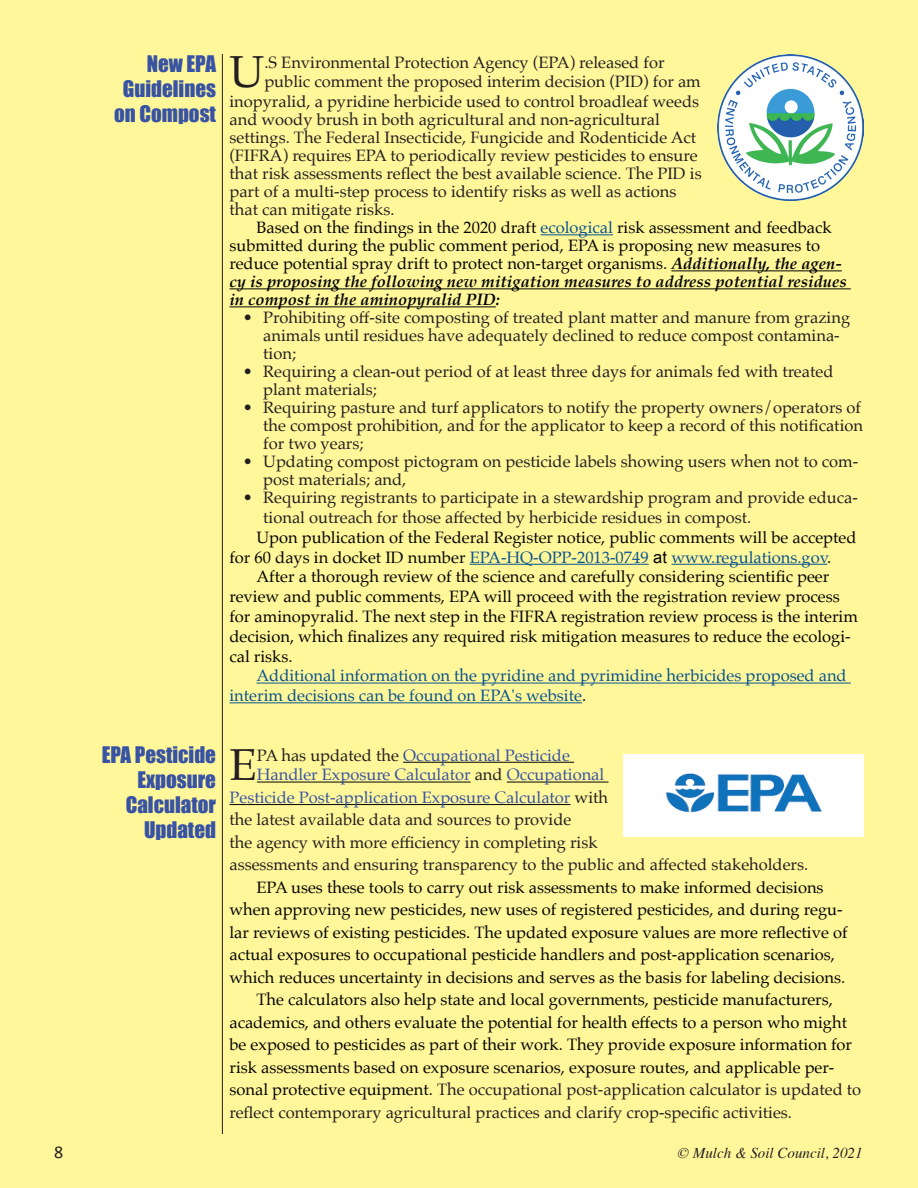
<style>
.page{position:relative;width:918px;height:1188px;background:#fff}
.page>*{position:absolute;margin:0;border:0;box-sizing:border-box;transform-origin:0 0}
.t1{font:44.85px "Palatino";color:#231f20}
.t2{font:21px/25.2px "Impact";color:#3853a3;text-align:right}
.t3{font:16.5px/18px "Palatino";color:#231f20}
.t4{font:16.5px/18px "Palatino";color:#040503}
.t5{font:16.5px/19.8px "Palatino";color:#09538f}
.t6{font:16.5px/19.8px "Palatino";color:#3853a3}
.t7{font:italic 15px "Times";color:#231f20}
.t8{font:15px "Palatino";color:#231f20}
.s1{color:#09538f}
.s2{font-weight:700;font-style:italic}
.s3{color:#040503}
.s4{font-family:"Arial";color:#040503}
.s5{color:#231f20}
.s6{color:#3853a3}
</style>
<div class="page">
<div style="left:0;top:0;width:917px;height:1188px;background:#fff79a"></div>
<hr style="left:917px;top:0;width:1px;height:1188px;background:#fff79a">
<hr style="left:222px;top:54px;width:1px;height:1080px;background:#231f20">
<hr style="left:541px;top:234px;width:72px;height:1px;background:#09538f">
<hr style="left:671px;top:270px;width:171px;height:1px;background:#040503">
<hr style="left:230px;top:288px;width:621px;height:1px;background:#040503">
<hr style="left:230px;top:306px;width:266px;height:1px;background:#040503">
<hr style="left:470px;top:564px;width:179px;height:1px;background:#09538f">
<hr style="left:672px;top:564px;width:155px;height:1px;background:#09538f">
<hr style="left:256px;top:683px;width:595px;height:1px;background:#09538f">
<hr style="left:230px;top:702px;width:352px;height:1px;background:#09538f">
<hr style="left:403px;top:762px;width:171px;height:1px;background:#040503">
<hr style="left:257px;top:782px;width:214px;height:1px;background:#040503">
<hr style="left:507px;top:782px;width:102px;height:1px;background:#040503">
<hr style="left:230px;top:804px;width:341px;height:1px;background:#040503">
<img style="left:623px;top:754px;width:241px;height:82px">
<img style="left:717px;top:54px;width:147px;height:147px">
<p class="t2" style="left:114px;top:51px;width:103px">New EPA<br>Guidelines on Compost</p>
<h1 class="t1" style="left:230px;top:35px;width:36px">U</h1>
<p class="t3" style="left:264px;top:53px;width:402px">.S Environmental Protection Agency (EPA) released for</p>
<p class="t3" style="left:264px;top:73px;width:438px">public comment the proposed interim decision (PID) for am</p>
<p class="t3" style="left:229px;top:92px;width:471px">inopyralid, a pyridine herbicide used to control broadleaf weeds</p>
<p class="t3" style="left:229px;top:110px;width:474px">and woody brush in both agricultural and non-agricultural settings. The Federal Insecticide, Fungicide and Rodenticide Act (FIFRA) requires EPA to periodically review pesticides to ensure that risk assessments reflect the best available science. The PID is part of a multi-step process to identify risks as well as actions that can mitigate risks.</p>
<p class="t4" style="left:229px;top:218px;width:619px;text-indent:27px">Based on the findings in the 2020 draft <span class="s1">ecological</span> risk assessment and feedback submitted during the public comment period, EPA is proposing new measures to reduce potential spray drift to protect non-target organisms. <span class="s2">Additionally, the agen&shy;cy is proposing the following new mitigation measures to address potential residues in compost in the aminopyralid PID:</span></p>
<p class="t3" style="left:263px;top:308px;width:588px;text-indent:-20px">• Prohibiting off-site composting of treated plant matter and manure from grazing animals until residues have adequately declined to reduce compost contamina&shy;tion;</p>
<p class="t3" style="left:263px;top:362px;width:572px;text-indent:-20px">• Requiring a clean-out period of at least three days for animals fed with treated plant materials;</p>
<p class="t3" style="left:263px;top:399px;width:601px;text-align:justify;text-indent:-20px">• Requiring pasture and turf applicators to notify the property owners/operators of the compost prohibition, and for the applicator to keep a record of this notification for two years;</p>
<p class="t3" style="left:263px;top:453px;width:597px;text-indent:-20px">• Updating compost pictogram on pesticide labels showing users when not to com&shy;post materials; and,</p>
<p class="t3" style="left:263px;top:488px;width:596px;line-height:19.8px;text-indent:-20px">• Requiring registrants to participate in a stewardship program and provide educa&shy;tional outreach for those affected by herbicide residues in compost.</p>
<p class="t4" style="left:256px;top:528px;width:602px">Upon publication of the Federal Register notice, public comments will be accepted</p>
<p class="t5" style="left:229px;top:547px;width:603px"><span class="s3">for 60 days in docket ID number</span> EPA-HQ-OPP-2013-0749 <span class="s4">at</span> www.regulations.gov<span class="s3">.</span></p>
<p class="t4" style="left:256px;top:568px;width:574px">After a thorough review of the science and carefully considering scientific peer</p>
<p class="t4" style="left:229px;top:588px;width:612px">review and public comments, EPA will proceed with the registration review process</p>
<p class="t4" style="left:229px;top:607px;width:630px">for aminopyralid. The next step in the FIFRA registration review process is the interim</p>
<p class="t4" style="left:229px;top:627px;width:623px">decision, which finalizes any required risk mitigation measures to reduce the ecologi-</p>
<p class="t4" style="left:229px;top:647px;width:65px">cal risks.</p>
<p class="t5" style="left:229px;top:666px;width:619px;text-indent:27px">Additional information on the pyridine and pyrimidine herbicides proposed and interim decisions can be found on EPA's website<span class="s3">.</span></p>
<p class="t2" style="left:102px;top:742px;width:116px">EPA Pesticide<br>Exposure<br>Calculator<br>Updated</p>
<h1 class="t1" style="left:230px;top:728px;width:29px">E</h1>
<p class="t6" style="left:257px;top:745px;width:349px"><span class="s5">PA has updated the</span> Occupational Pesticide<br>Handler Exposure Calculator <span class="s5">and</span> Occupational</p>
<p class="t3" style="left:229px;top:786px;width:580px;line-height:22.5px"><span class="s6">Pesticide Post-application Exposure Calculator</span> with<br>the latest available data and sources to provide<br>the agency with more efficiency in completing risk<br>assessments and ensuring transparency to the public and affected stakeholders.</p>
<p class="t4" style="left:256px;top:878px;width:569px">EPA uses these tools to carry out risk assessments to make informed decisions</p>
<p class="t4" style="left:229px;top:901px;width:615px">when approving new pesticides, new uses of registered pesticides, and during regu-</p>
<p class="t4" style="left:229px;top:923px;width:620px">lar reviews of existing pesticides. The updated exposure values are more reflective of</p>
<p class="t4" style="left:229px;top:946px;width:607px">actual exposures to occupational pesticide handlers and post-application scenarios,</p>
<p class="t4" style="left:229px;top:968px;width:617px">which reduces uncertainty in decisions and serves as the basis for labeling decisions.</p>
<p class="t4" style="left:256px;top:991px;width:578px">The calculators also help state and local governments, pesticide manufacturers,</p>
<p class="t4" style="left:229px;top:1013px;width:619px">academics, and others evaluate the potential for health effects to a person who might</p>
<p class="t4" style="left:229px;top:1036px;width:624px">be exposed to pesticides as part of their work. They provide exposure information for</p>
<p class="t4" style="left:229px;top:1058px;width:606px">risk assessments based on exposure scenarios, exposure routes, and applicable per-</p>
<p class="t3" style="left:229px;top:1081px;width:633px"><span class="s3">sonal protective equipment.</span> The occupational post-application calculator is updated to</p>
<p class="t3" style="left:229px;top:1103px;width:564px">reflect contemporary agricultural practices and clarify crop-specific activities.</p>
<p class="t8" style="left:54px;top:1141px;width:9px">8</p>
<p class="t8" style="left:667px;top:1141px;width:135px">© Mulch &amp; Soil Cou</p>
<p class="t8" style="left:848px;top:1141px;width:16px">05</p>
<p class="t7" style="left:678px;top:1140px;width:186px">© Mulch &amp; Soil Council, 2021</p>
</div>
